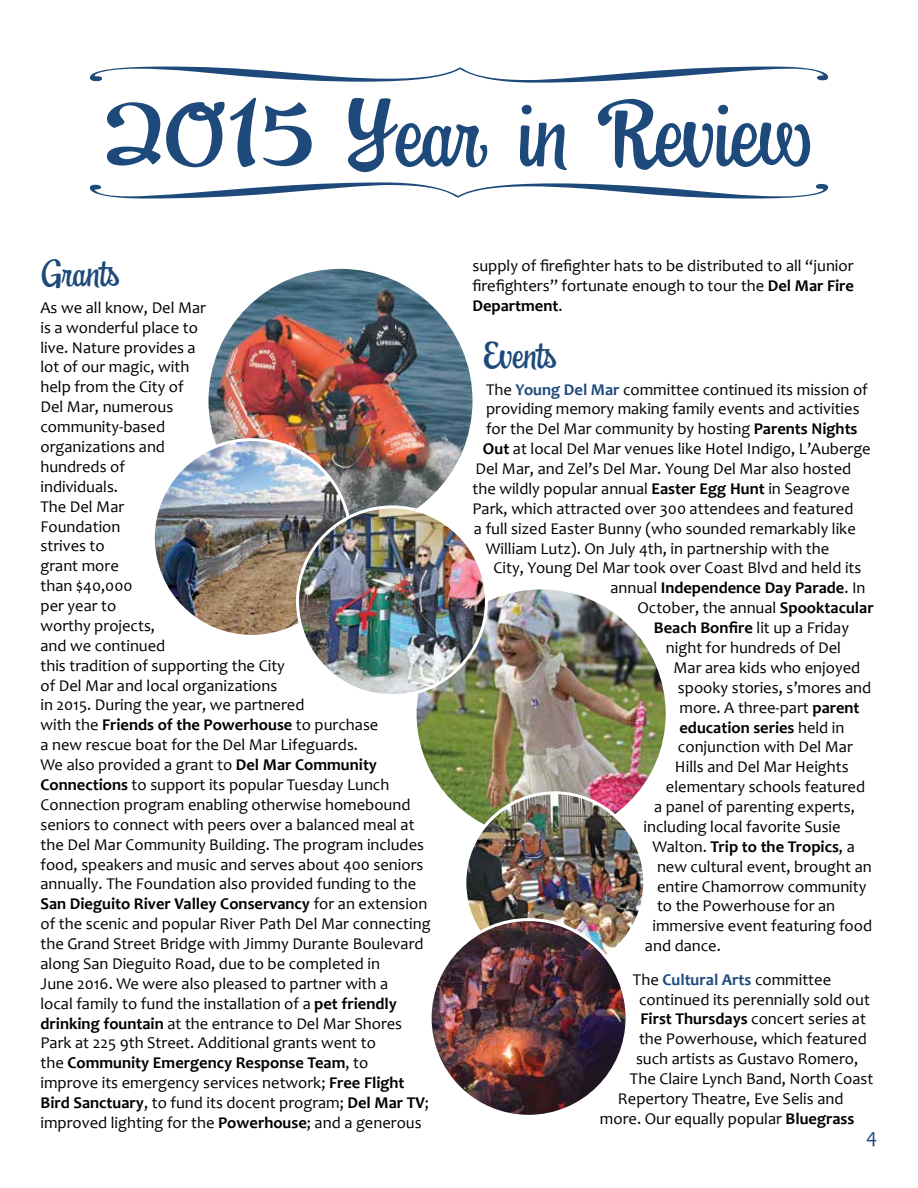
<style>
.page{position:relative;width:918px;height:1188px;background:#fff}
.page>*{position:absolute;margin:0;border:0;box-sizing:border-box;transform-origin:0 0}
.t1{font:90px "Swingdancer";color:#1d4a7a}
.t2{font:36px "Swingdancer";color:#1d4a7a}
.t3{font:21px "Candara";color:#1d4a7a}
.t4{font:16.5px/20px "Candara";color:#000}
.t5{font:700 16.5px "Candara";color:#000}
.s1{font-weight:700}
.s2{font-weight:700;color:#1d4a7a}
.s3{font-weight:400}
</style>
<div class="page">
<img style="left:207px;top:267px;width:267px;height:267px;border-radius:133px">
<img style="left:415px;top:588px;width:252px;height:252px;border-radius:126px">
<img style="left:153px;top:440px;width:197px;height:196px;border-radius:98px">
<img style="left:298px;top:507px;width:188px;height:189px;border-radius:94px">
<img style="left:465px;top:793px;width:180px;height:180px;border-radius:90px">
<img style="left:430px;top:920px;width:197px;height:196px;border-radius:98px">
<h1 class="t1" style="left:105px;top:74px;width:709px">2015 Year in Review</h1>
<h2 class="t2" style="left:40px;top:249px;width:80px">Grants</h2>
<p class="t4" style="left:40px;top:298px;width:392px">As we all know, Del Mar<br>is a wonderful place to<br>live. Nature provides a<br>lot of our magic, with<br>help from the City of<br>Del Mar, numerous<br>community-based<br>organizations and<br>hundreds of<br>individuals.<br>The Del Mar<br>Foundation<br>strives to<br>grant more<br>than $40,000<br>per year to<br>worthy projects,<br>and we continued<br>this tradition of supporting the City<br>of Del Mar and local organizations<br>in 2015. During the year, we partnered<br>with the <span class="s1">Friends of the Powerhouse</span> to purchase<br>a new rescue boat for the Del Mar Lifeguards.<br>We also provided a grant to <span class="s1">Del Mar Community Connections</span> to support its popular Tuesday Lunch Connection program enabling otherwise homebound seniors to connect with peers over a balanced meal at the Del Mar Community Building. The program includes food, speakers and music and serves about 400 seniors annually. The Foundation also provided funding to the <span class="s1">San Dieguito River Valley Conservancy</span> for an extension of the scenic and popular River Path Del Mar connecting the Grand Street Bridge with Jimmy Durante Boulevard along San Dieguito Road, due to be completed in<br>June 2016. We were also pleased to partner with a<br>local family to fund the installation of a <span class="s1">pet friendly drinking fountain</span> at the entrance to Del Mar Shores Park at 225 9th Street. Additional grants went to<br>the <span class="s1">Community Emergency Response Team</span>, to<br>improve its emergency services network; <span class="s1">Free Flight Bird Sanctuary</span>, to fund its docent program; <span class="s1">Del Mar TV</span>; improved lighting for the <span class="s1">Powerhouse</span>; and a generous</p>
<p class="t4" style="left:472px;top:256px;width:383px;text-align:justify">supply of firefighter hats to be distributed to all “junior firefighters” fortunate enough to tour the <span class="s1">Del Mar Fire Department</span>.</p>
<h2 class="t2" style="left:483px;top:331px;width:75px">Events</h2>
<p class="t4" style="left:486px;top:379px;width:383px">The <span class="s2">Young Del Mar</span> committee continued its mission of</p>
<p class="t4" style="left:486px;top:399px;width:375px">providing memory making family events and activities</p>
<p class="t4" style="left:486px;top:419px;width:373px">for the Del Mar community by hosting <span class="s1">Parents Nights</span></p>
<p class="t4" style="left:483px;top:439px;width:389px"><span class="s1">Out</span> at local Del Mar venues like Hotel Indigo, L’Auberge</p>
<p class="t4" style="left:475px;top:459px;width:377px">Del Mar, and Zel’s Del Mar. Young Del Mar also hosted</p>
<p class="t4" style="left:472px;top:479px;width:379px">the wildly popular annual <span class="s1">Easter Egg Hunt</span> in Seagrove</p>
<p class="t4" style="left:472px;top:499px;width:383px">Park, which attracted over 300 attendees and featured</p>
<p class="t4" style="left:474px;top:518px;width:383px">a full sized Easter Bunny (who sounded remarkably like</p>
<p class="t4" style="left:486px;top:538px;width:345px">William Lutz). On July 4th, in partnership with the</p>
<p class="t4" style="left:493px;top:558px;width:369px">City, Young Del Mar took over Coast Blvd and held its</p>
<p class="t5" style="left:610px;top:578px;width:257px"><span class="s3">annual</span> Independence Day Parade<span class="s3">. In</span></p>
<p class="t4" style="left:637px;top:598px;width:238px">October, the annual <span class="s1">Spooktacular</span></p>
<p class="t5" style="left:654px;top:618px;width:197px">Beach Bonfire <span class="s3">lit up a Friday</span></p>
<p class="t4" style="left:666px;top:638px;width:177px">night for hundreds of Del</p>
<p class="t4" style="left:673px;top:658px;width:188px">Mar area kids who enjoyed</p>
<p class="t4" style="left:678px;top:677px;width:195px">spooky stories, s’mores and</p>
<p class="t4" style="left:679px;top:697px;width:182px">more. A three-part <span class="s1">parent</span></p>
<p class="t5" style="left:679px;top:717px;width:167px">education series <span class="s3">held in</span></p>
<p class="t4" style="left:678px;top:737px;width:176px">conjunction with Del Mar</p>
<p class="t4" style="left:675px;top:757px;width:175px">Hills and Del Mar Heights</p>
<p class="t4" style="left:666px;top:777px;width:201px">elementary schools featured</p>
<p class="t4" style="left:654px;top:797px;width:202px">a panel of parenting experts,</p>
<p class="t4" style="left:644px;top:817px;width:199px">including local favorite Susie</p>
<p class="t5" style="left:653px;top:837px;width:204px"><span class="s3">Walton.</span> Trip to the Tropics<span class="s3">, a</span></p>
<p class="t4" style="left:657px;top:856px;width:216px">new cultural event, brought an</p>
<p class="t4" style="left:657px;top:876px;width:211px">entire Chamorrow community</p>
<p class="t4" style="left:657px;top:896px;width:180px">to the Powerhouse for an</p>
<p class="t4" style="left:653px;top:916px;width:221px">immersive event featuring food</p>
<p class="t4" style="left:645px;top:936px;width:77px">and dance.</p>
<p class="t4" style="left:633px;top:969px;width:200px">The <span class="s2">Cultural Arts</span> committee</p>
<p class="t4" style="left:639px;top:989px;width:232px">continued its perennially sold out</p>
<p class="t4" style="left:641px;top:1009px;width:227px"><span class="s1">First Thursdays</span> concert series at</p>
<p class="t4" style="left:639px;top:1029px;width:229px">the Powerhouse, which featured</p>
<p class="t4" style="left:636px;top:1049px;width:224px">such artists as Gustavo Romero,</p>
<p class="t4" style="left:630px;top:1069px;width:245px">The Claire Lynch Band, North Coast</p>
<p class="t4" style="left:618px;top:1089px;width:227px">Repertory Theatre, Eve Selis and</p>
<p class="t4" style="left:600px;top:1109px;width:256px">more. Our equally popular <span class="s1">Bluegrass</span></p>
<p class="t3" style="left:866px;top:1123px;width:13px">4</p>
</div>
